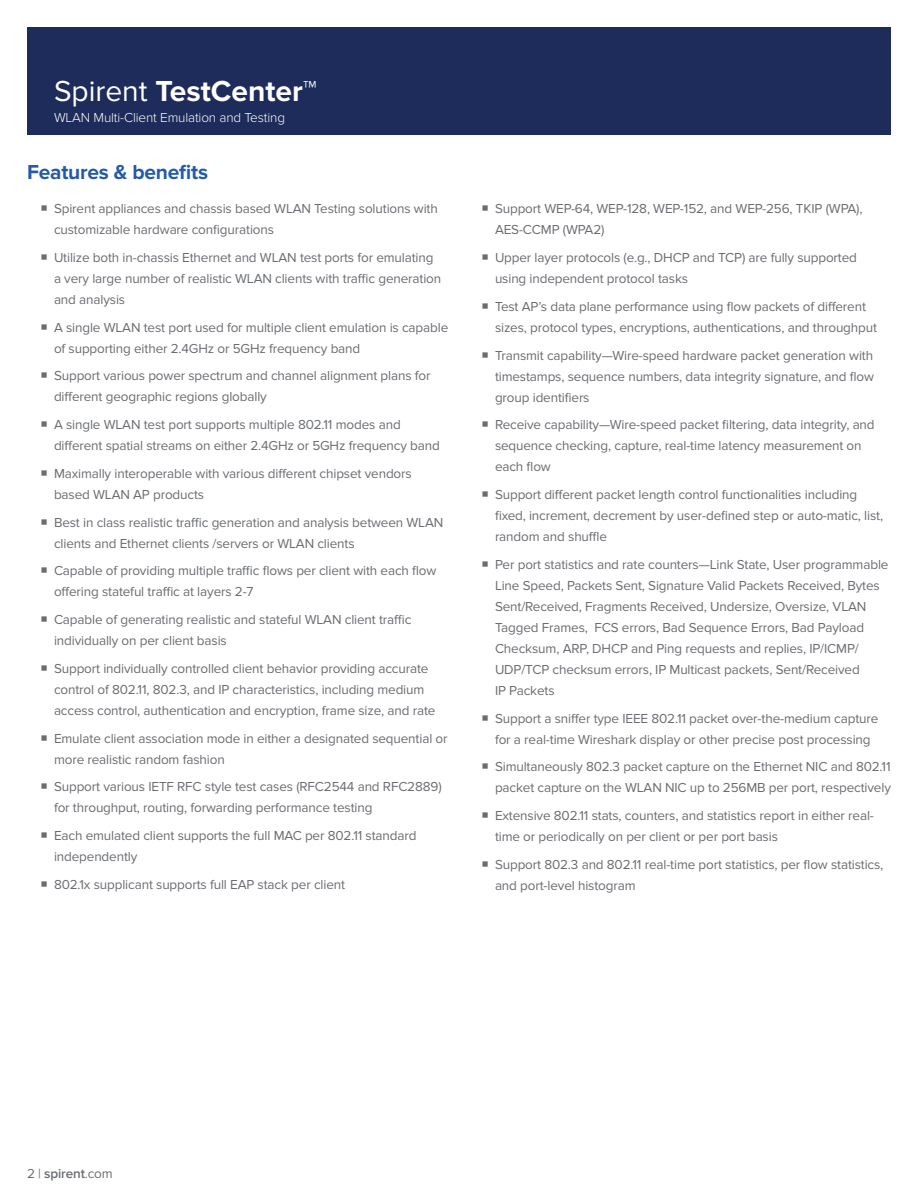
<style>
.page{position:relative;width:918px;height:1188px;background:#fff}
.page>*{position:absolute;margin:0;border:0;box-sizing:border-box;transform-origin:0 0}
.t1{font:700 30px "Proxima Nova";color:#fff}
.t2{font:700 21px "Proxima Nova";letter-spacing:-.01em;color:#255aa8}
.t3{font:13.5px/21px "Proxima Nova";letter-spacing:-.01em;color:#696c71}
.t4{font:300 13.5px "Proxima Nova";letter-spacing:-.01em;color:#fff}
.t5{font:600 13.5px "Proxima Nova";letter-spacing:-.01em;color:#696c71}
.s1{font-weight:400}
</style>
<div class="page">
<div style="left:27px;top:27px;width:864px;height:108px;background:#1e2c5b"></div>
<h1 class="t1" style="left:54px;top:73px;width:264px"><span class="s1">Spirent</span> TestCenter™</h1>
<p class="t4" style="left:54px;top:109px;width:233px">WLAN Multi-Client Emulation and Testing</p>
<h2 class="t2" style="left:27px;top:160px;width:183px">Features &amp; benefits</h2>
<p class="t3" style="left:54px;top:198px;width:385px">Spirent appliances and chassis based WLAN Testing solutions with customizable hardware configurations</p>
<p class="t3" style="left:54px;top:247px;width:389px">Utilize both in-chassis Ethernet and WLAN test ports for emulating a very large number of realistic WLAN clients with traffic generation and analysis</p>
<p class="t3" style="left:54px;top:317px;width:396px">A single WLAN test port used for multiple client emulation is capable of supporting either 2.4GHz or 5GHz frequency band</p>
<p class="t3" style="left:54px;top:366px;width:378px">Support various power spectrum and channel alignment plans for different geographic regions globally</p>
<p class="t3" style="left:54px;top:414px;width:387px">A single WLAN test port supports multiple 802.11 modes and different spatial streams on either 2.4GHz or 5GHz frequency band</p>
<p class="t3" style="left:54px;top:463px;width:359px">Maximally interoperable with various different chipset vendors based WLAN AP products</p>
<p class="t3" style="left:54px;top:512px;width:391px">Best in class realistic traffic generation and analysis between WLAN clients and Ethernet clients /servers or WLAN clients</p>
<p class="t3" style="left:54px;top:561px;width:384px">Capable of providing multiple traffic flows per client with each flow offering stateful traffic at layers 2-7</p>
<p class="t3" style="left:54px;top:609px;width:359px">Capable of generating realistic and stateful WLAN client traffic individually on per client basis</p>
<p class="t3" style="left:54px;top:658px;width:383px">Support individually controlled client behavior providing accurate control of 802.11, 802.3, and IP characteristics, including medium access control, authentication and encryption, frame size, and rate</p>
<p class="t3" style="left:54px;top:728px;width:395px">Emulate client association mode in either a designated sequential or more realistic random fashion</p>
<p class="t3" style="left:54px;top:777px;width:389px">Support various IETF RFC style test cases (RFC2544 and RFC2889) for throughput, routing, forwarding performance testing</p>
<p class="t3" style="left:54px;top:825px;width:364px">Each emulated client supports the full MAC per 802.11 standard independently</p>
<p class="t3" style="left:54px;top:874px;width:293px">802.1x supplicant supports full EAP stack per client</p>
<p class="t3" style="left:495px;top:198px;width:369px">Support WEP-64, WEP-128, WEP-152, and WEP-256, TKIP (WPA),<br>AES-CCMP (WPA2)</p>
<p class="t3" style="left:495px;top:247px;width:363px">Upper layer protocols (e.g., DHCP and TCP) are fully supported using independent protocol tasks</p>
<p class="t3" style="left:495px;top:296px;width:384px">Test AP’s data plane performance using flow packets of different sizes, protocol types, encryptions, authentications, and throughput</p>
<p class="t3" style="left:495px;top:345px;width:380px;text-align:justify">Transmit capability—Wire-speed hardware packet generation with timestamps, sequence numbers, data integrity signature, and flow group identifiers</p>
<p class="t3" style="left:495px;top:415px;width:381px">Receive capability—Wire-speed packet filtering, data integrity, and sequence checking, capture, real-time latency measurement on each flow</p>
<p class="t3" style="left:495px;top:484px;width:390px">Support different packet length control functionalities including fixed, increment, decrement by user-defined step or auto-matic, list, random and shuffle</p>
<p class="t3" style="left:495px;top:554px;width:395px">Per port statistics and rate counters—Link State, User programmable Line Speed, Packets Sent, Signature Valid Packets Received, Bytes Sent/Received, Fragments Received, Undersize, Oversize, VLAN Tagged Frames, FCS errors, Bad Sequence Errors, Bad Payload Checksum, ARP, DHCP and Ping requests and replies, IP/ICMP/ UDP/TCP checksum errors, IP Multicast packets, Sent/Received<br>IP Packets</p>
<p class="t3" style="left:495px;top:708px;width:385px">Support a sniffer type IEEE 802.11 packet over-the-medium capture for a real-time Wireshark display or other precise post processing</p>
<p class="t3" style="left:495px;top:757px;width:397px">Simultaneously 802.3 packet capture on the Ethernet NIC and 802.11 packet capture on the WLAN NIC up to 256MB per port, respectively</p>
<p class="t3" style="left:495px;top:805px;width:381px">Extensive 802.11 stats, counters, and statistics report in either real&shy;time or periodically on per client or per port basis</p>
<p class="t3" style="left:495px;top:854px;width:390px">Support 802.3 and 802.11 real-time port statistics, per flow statistics, and port-level histogram</p>
<p class="t5" style="left:27px;top:1166px;width:87px"><span class="s1">2 |</span> spirent<span class="s1">.com</span></p>
</div>
